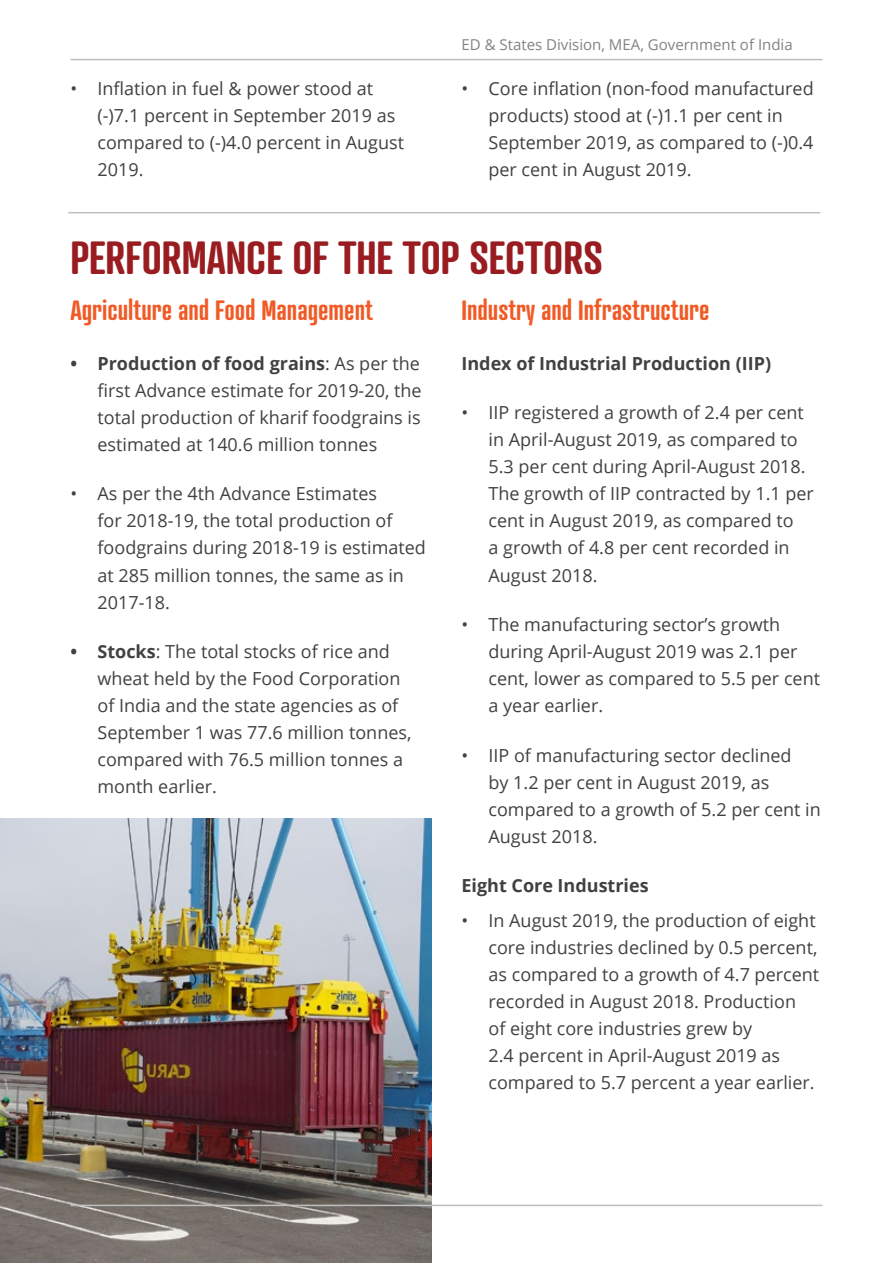
<style>
.page{position:relative;width:893px;height:1263px;background:#fff}
.page>*{position:absolute;margin:0;border:0;box-sizing:border-box;transform-origin:0 0}
.t1{font:600 45px "Atrament";color:#981c20}
.t2{font:600 27px "Atrament";color:#f15a25}
.t3{font:18px/27px "Open Sans";color:#414042}
.t4{font:700 18px "Open Sans";color:#414042}
.t5{font:15px "Open Sans";color:#808285}
.s1{font-weight:700}
</style>
<div class="page">
<hr style="left:70px;top:59px;width:752px;height:1px;background:#bcbec0">
<hr style="left:68px;top:212px;width:752px;height:1px;background:#bcbec0">
<img style="left:0;top:818px;width:431px;height:445px">
<hr style="left:70px;top:1205px;width:752px;height:1px;background:#bcbec0">
<p class="t3" style="left:98px;top:74px;width:308px;text-indent:-27px">• Inflation in fuel &amp; power stood at (-)7.1 percent in September 2019 as compared to (-)4.0 percent in August<br>2019.</p>
<p class="t5" style="left:461px;top:34px;width:333px">ED &amp; States Division, MEA, Government of India</p>
<p class="t3" style="left:488px;top:74px;width:327px;text-indent:-27px">• Core inflation (non-food manufactured products) stood at (-)1.1 per cent in September 2019, as compared to (-)0.4 per cent in August 2019.</p>
<h1 class="t1" style="left:70px;top:229px;width:534px">PERFORMANCE OF THE TOP SECTORS</h1>
<h2 class="t2" style="left:70px;top:294px;width:304px">Agriculture and Food Management</h2>
<p class="t3" style="left:97px;top:349px;width:326px;text-align:justify;text-indent:-27px"><span class="s1">• Production of food grains</span>: As per the first Advance estimate for 2019-20, the total production of kharif foodgrains is estimated at 140.6 million tonnes</p>
<p class="t3" style="left:97px;top:480px;width:330px;text-indent:-27px">• As per the 4th Advance Estimates<br>for 2018-19, the total production of foodgrains during 2018-19 is estimated at 285 million tonnes, the same as in<br>2017-18.</p>
<p class="t3" style="left:97px;top:637px;width:315px;text-indent:-27px"><span class="s1">• Stocks</span>: The total stocks of rice and wheat held by the Food Corporation of India and the state agencies as of<br>September 1 was 77.6 million tonnes, compared with 76.5 million tonnes a month earlier.</p>
<h2 class="t2" style="left:461px;top:294px;width:250px">Industry and Infrastructure</h2>
<p class="t4" style="left:461px;top:351px;width:311px">Index of Industrial Production (IIP)</p>
<p class="t3" style="left:488px;top:399px;width:327px;text-indent:-27px">• IIP registered a growth of 2.4 per cent in April-August 2019, as compared to 5.3 per cent during April-August 2018.<br>The growth of IIP contracted by 1.1 per cent in August 2019, as compared to<br>a growth of 4.8 per cent recorded in August 2018.</p>
<p class="t3" style="left:488px;top:610px;width:333px;text-indent:-27px">• The manufacturing sector’s growth during April-August 2019 was 2.1 per cent, lower as compared to 5.5 per cent a year earlier.</p>
<p class="t3" style="left:488px;top:741px;width:334px;text-indent:-27px">• IIP of manufacturing sector declined<br>by 1.2 per cent in August 2019, as compared to a growth of 5.2 per cent in<br>August 2018.</p>
<p class="t4" style="left:461px;top:873px;width:189px">Eight Core Industries</p>
<p class="t3" style="left:488px;top:906px;width:332px;text-indent:-27px">• In August 2019, the production of eight core industries declined by 0.5 percent, as compared to a growth of 4.7 percent recorded in August 2018. Production<br>of eight core industries grew by<br>2.4 percent in April-August 2019 as compared to 5.7 percent a year earlier.</p>
</div>
